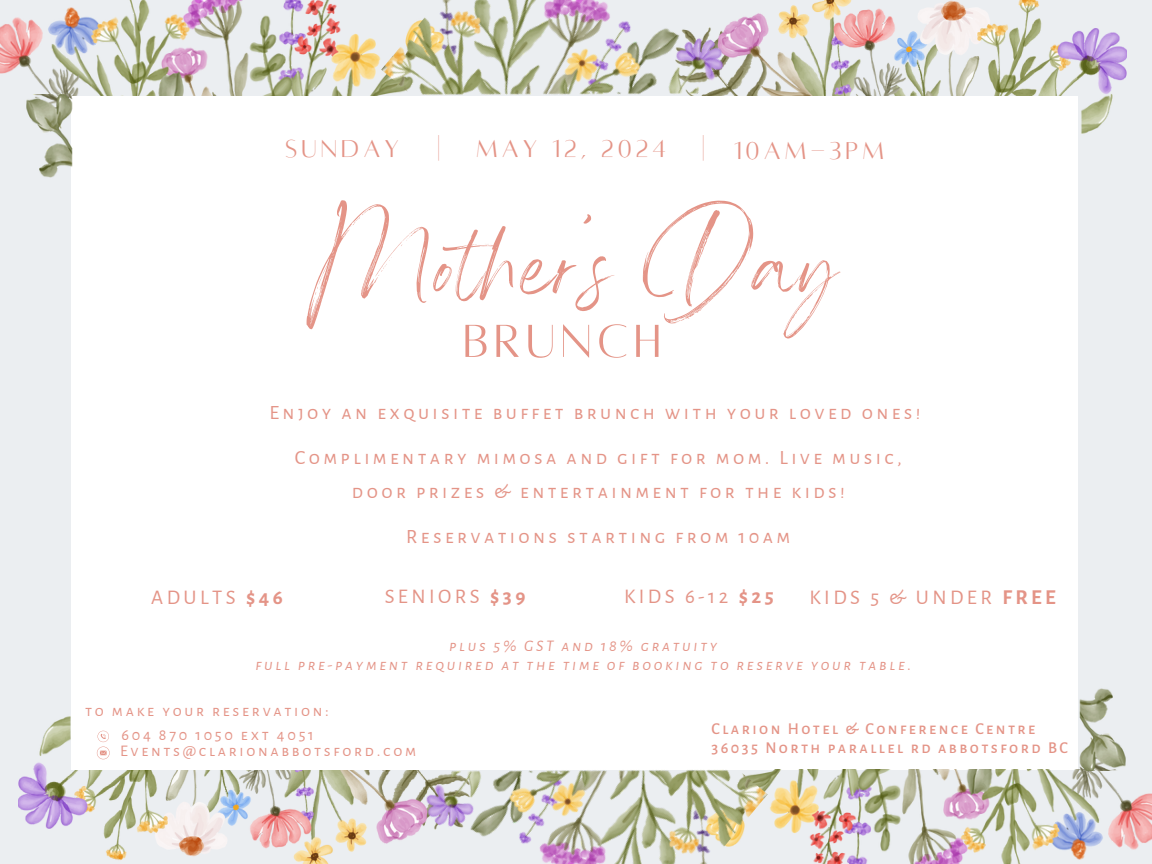
<style>
.page{position:relative;width:1152px;height:864px;background:#ebeef1}
.page>*{position:absolute;margin:0;border:0;box-sizing:border-box;transform-origin:0 0}
.t1{font:128.4px "Angella White";letter-spacing:.015em;color:#e49487}
.t2{font:51px "Alta regular";letter-spacing:.105em;color:#e49487}
.t3{font:26.8px "Alta regular";letter-spacing:.15em;color:#e49487}
.t4{font:20.8px "Alegreya Sans SC";letter-spacing:.165em;color:#e49487}
.t5{font:20.2px/34.4px "Alegreya Sans SC";letter-spacing:.165em;color:#e49487;text-align:center}
.t6{font:italic 16.2px "Alegreya Sans SC";letter-spacing:.165em;color:#e49487}
.t7{font:16.2px "Alegreya Sans SC";letter-spacing:.165em;color:#e49487}
.t8{font:500 16.2px "Alegreya Sans SC";letter-spacing:.15em;color:#e49487}
.s1{font-weight:700}
</style>
<div class="page">
<img style="left:19px;top:762px;width:244px;height:98px">
<img style="left:39px;top:716px;width:32px;height:40px">
<img style="left:886px;top:0;width:240px;height:97px">
<img style="left:0;top:0;width:381px;height:97px">
<img style="left:381px;top:0;width:505px;height:97px">
<div style="left:71px;top:97px;width:1007px;height:673px;background:#fff"></div>
<img style="left:768px;top:770px;width:384px;height:94px">
<img style="left:1079px;top:688px;width:73px;height:83px">
<img style="left:263px;top:769px;width:505px;height:95px">
<img style="left:1032px;top:91px;width:94px;height:43px">
<img style="left:0;top:94px;width:73px;height:84px">
<svg style="left:97px;top:731px;width:13px;height:28px"></svg>
<h5 class="t3" style="left:285px;top:136px;width:115px">SUNDAY</h5>
<h4 class="t3" style="left:437px;top:135px;width:5px">|</h4>
<h4 class="t3" style="left:476px;top:136px;width:191px">MAY 12, 2024</h4>
<p class="t3" style="left:702px;top:135px;width:5px">|</p>
<h5 class="t3" style="left:734px;top:137px;width:152px">10AM-3PM</h5>
<p class="t1" style="left:306px;top:186px;width:531px">Mother’s Day</p>
<h3 class="t2" style="left:463px;top:316px;width:200px">BRUNCH</h3>
<p class="t5" style="left:270px;top:395px;width:653px">Enjoy an exquisite buffet brunch with your loved ones!</p>
<p class="t5" style="left:295px;top:440px;width:608px">Complimentary mimosa and gift for mom. Live music, door prizes &amp; entertainment for the kids!</p>
<h3 class="t5" style="left:406px;top:520px;width:386px">Reservations starting from 10am</h3>
<p class="t4" style="left:151px;top:587px;width:133px">ADULTS <span class="s1">$46</span></p>
<p class="t4" style="left:385px;top:587px;width:142px">SENIORS <span class="s1">$39</span></p>
<p class="t4" style="left:624px;top:587px;width:151px">KIDS 6-12 <span class="s1">$25</span></p>
<p class="t4" style="left:809px;top:587px;width:248px">KIDS 5 &amp; UNDER <span class="s1">FREE</span></p>
<p class="t6" style="left:449px;top:638px;width:269px">plus 5% GST and 18% gratuity</p>
<p class="t6" style="left:255px;top:657px;width:657px">full pre-payment required at the time of booking to reserve your table.</p>
<p class="t7" style="left:85px;top:703px;width:245px">to make your reservation:</p>
<h2 class="t7" style="left:122px;top:727px;width:194px">604 870 1050 ext 4051</h2>
<h5 class="t7" style="left:120px;top:743px;width:298px">Events@clarionabbotsford.com</h5>
<h3 class="t8" style="left:712px;top:721px;width:325px">Clarion Hotel &amp; Conference Centre</h3>
<h1 class="t8" style="left:712px;top:740px;width:358px">36035 North parallel rd abbotsford BC</h1>
</div>
